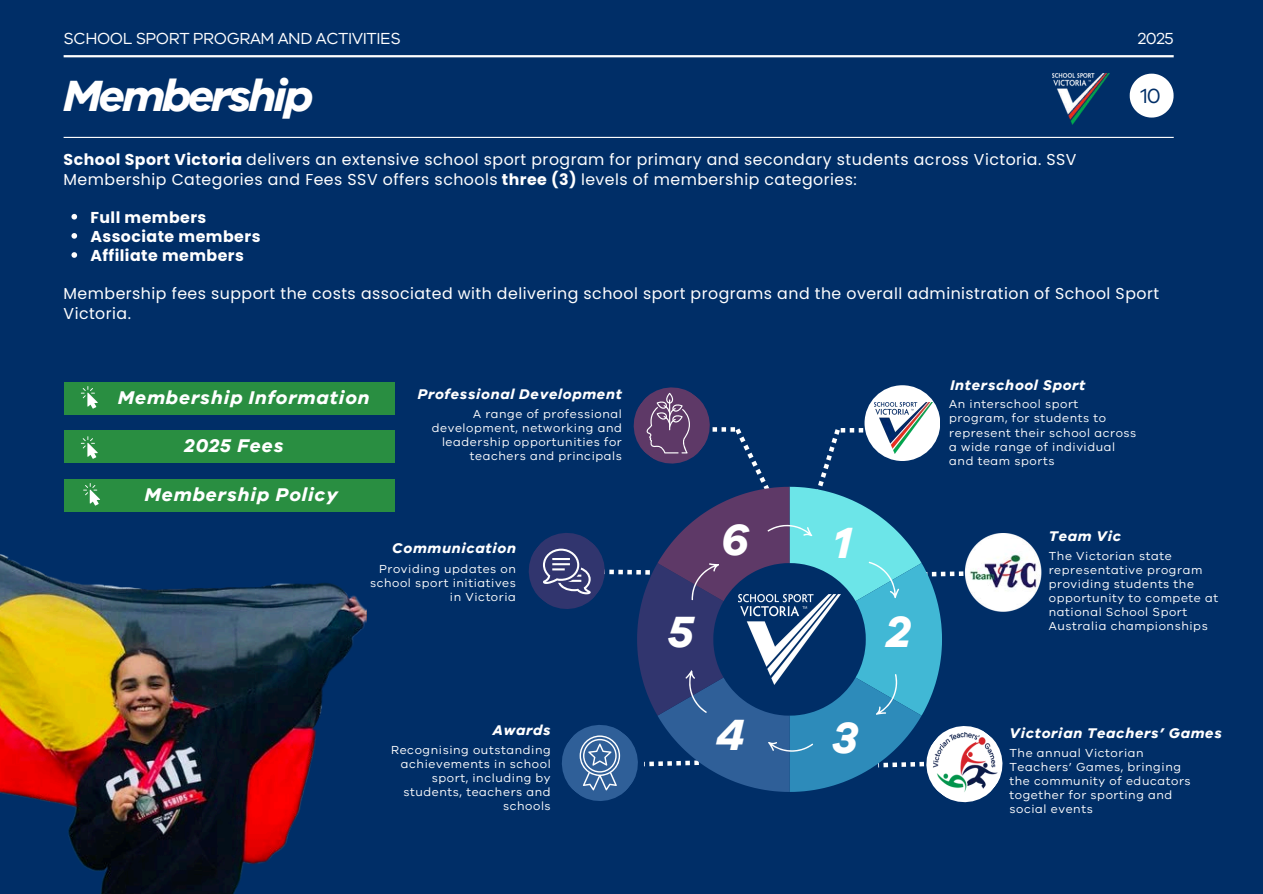
<style>
.page{position:relative;width:1263px;height:894px;background:#fff}
.page>*{position:absolute;margin:0;border:0;box-sizing:border-box;transform-origin:0 0}
.t1{font:italic 700 45.15px "VIC";letter-spacing:-.065em;color:#fff}
.t2{font:21.15px "VIC";color:#002e67}
.t3{font:italic 700 19.05px "VIC";letter-spacing:.05em;color:#fff}
.t4{font:16.5px "VIC";letter-spacing:-.025em;color:#fff}
.t5{font:15.75px/19.2px "Poppins";letter-spacing:.03em;color:#fff}
.t6{font:700 15.75px "Poppins";letter-spacing:.03em;color:#fff}
.t7{font:italic 700 14.55px "VIC";letter-spacing:.05em;color:#fff}
.t8{font:12px/14px "VIC";letter-spacing:.05em;color:#fff}
.s1{font-weight:700}
</style>
<div class="page">
<div style="left:0;top:0;width:1263px;height:893px;background:#002e67"></div>
<svg style="left:1130px;top:74px;width:43px;height:43px"></svg>
<hr style="left:64px;top:55px;width:1110px;height:2px;background:#fff">
<hr style="left:64px;top:137px;width:1110px;height:1px;background:#fff">
<div style="left:64px;top:382px;width:330px;height:32px;background:#298e41"></div>
<div style="left:64px;top:430px;width:330px;height:33px;background:#298e41"></div>
<div style="left:64px;top:479px;width:330px;height:32px;background:#298e41"></div>
<svg style="left:528px;top:385px;width:479px;height:418px"></svg>
<img style="left:1052px;top:74px;width:58px;height:51px">
<img style="left:0;top:554px;width:367px;height:339px">
<svg style="left:81px;top:386px;width:17px;height:22px"></svg>
<svg style="left:81px;top:436px;width:17px;height:22px"></svg>
<svg style="left:83px;top:483px;width:17px;height:22px"></svg>
<img style="left:959px;top:533px;width:83px;height:78px">
<svg style="left:71px;top:214px;width:6px;height:5px"></svg>
<svg style="left:71px;top:233px;width:6px;height:5px"></svg>
<svg style="left:71px;top:252px;width:6px;height:6px"></svg>
<p class="t4" style="left:64px;top:28px;width:339px">SCHOOL SPORT PROGRAM AND ACTIVITIES</p>
<p class="t4" style="left:1138px;top:28px;width:37px">2025</p>
<h3 class="t1" style="left:64px;top:66px;width:251px">Membership</h3>
<p class="t2" style="left:1140px;top:81px;width:22px">10</p>
<p class="t5" style="left:64px;top:150px;width:1014px"><span class="s1">School Sport Victoria</span> delivers an extensive school sport program for primary and secondary students across Victoria. SSV<br>Membership Categories and Fees SSV offers schools <span class="s1">three (3)</span> levels of membership categories:</p>
<h4 class="t6" style="left:90px;top:206px;width:118px">Full members</h4>
<p class="t6" style="left:90px;top:225px;width:172px">Associate members</p>
<p class="t6" style="left:90px;top:244px;width:155px">Affiliate members</p>
<p class="t5" style="left:64px;top:284px;width:1097px">Membership fees support the costs associated with delivering school sport programs and the overall administration of School Sport<br>Victoria.</p>
<h4 class="t3" style="left:118px;top:384px;width:253px">Membership Information</h4>
<p class="t3" style="left:184px;top:433px;width:101px">2025 Fees</p>
<h1 class="t3" style="left:145px;top:482px;width:195px">Membership Policy</h1>
<h2 class="t7" style="left:418px;top:384px;width:206px">Professional Development</h2>
<p class="t8" style="left:432px;top:407px;width:192px;text-align:right">A range of professional development, networking and leadership opportunities for teachers and principals</p>
<p class="t7" style="left:392px;top:538px;width:125px">Communication</p>
<p class="t8" style="left:370px;top:561px;width:147px;text-align:right">Providing updates on school sport initiatives in Victoria</p>
<p class="t7" style="left:493px;top:720px;width:59px">Awards</p>
<h2 class="t8" style="left:391px;top:742px;width:161px;text-align:right">Recognising outstanding achievements in school sport, including by students, teachers and schools</h2>
<h2 class="t1" style="left:668px;top:602px;width:27px">5</h2>
<p class="t1" style="left:722px;top:509px;width:29px">6</p>
<h5 class="t1" style="left:834px;top:512px;width:19px">1</h5>
<p class="t1" style="left:886px;top:602px;width:26px">2</p>
<h5 class="t1" style="left:717px;top:704px;width:30px">4</h5>
<p class="t1" style="left:832px;top:707px;width:28px">3</p>
<p class="t7" style="left:950px;top:375px;width:137px">Interschool Sport</p>
<p class="t8" style="left:949px;top:397px;width:189px">An interschool sport program, for students to represent their school across a wide range of individual and team sports</p>
<p class="t7" style="left:1049px;top:526px;width:74px">Team Vic</p>
<p class="t8" style="left:1049px;top:549px;width:171px">The Victorian state representative program providing students the opportunity to compete at national School Sport<br>Australia championships</p>
<h4 class="t7" style="left:1009px;top:722px;width:214px">Victorian Teachers’ Games</h4>
<p class="t8" style="left:1009px;top:746px;width:183px">The annual Victorian<br>Teachers’ Games, bringing the community of educators together for sporting and social events</p>
</div>
